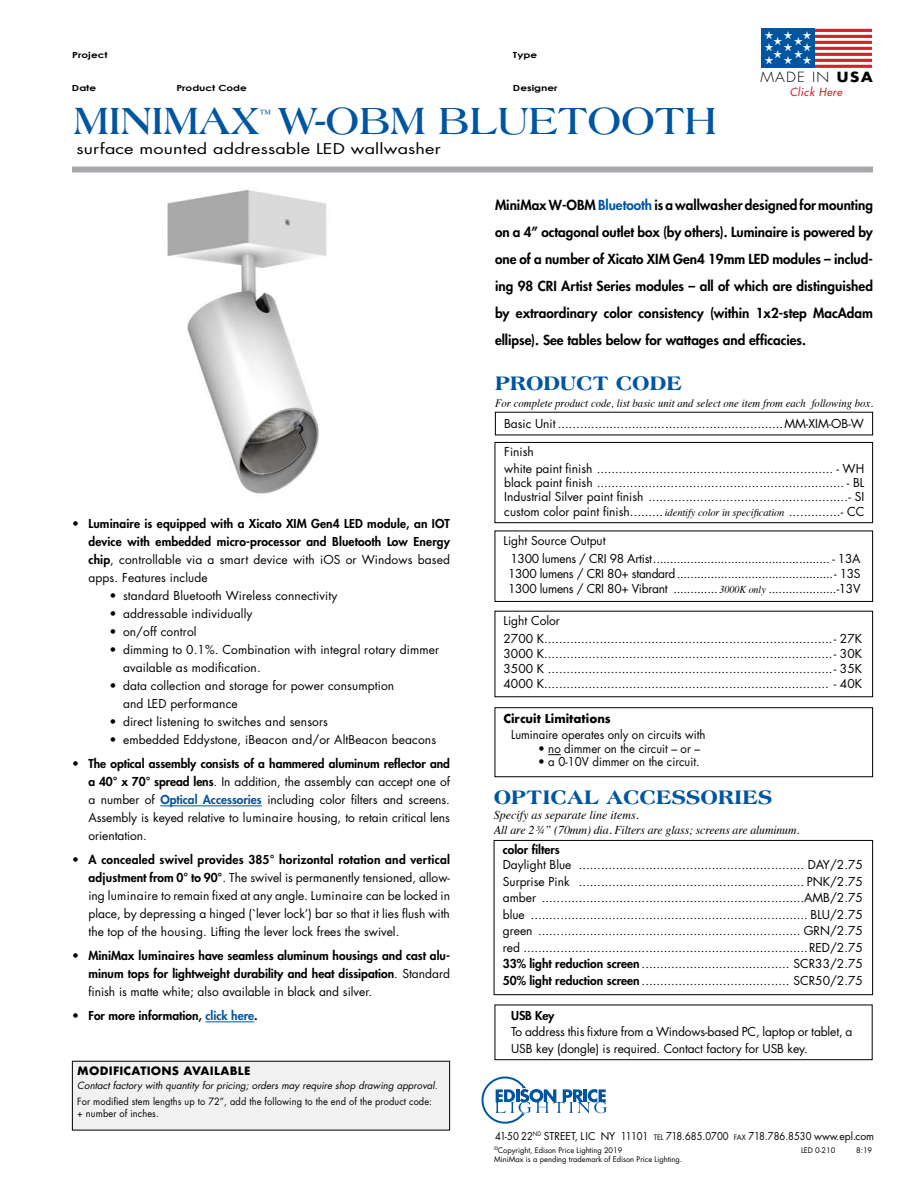
<style>
.page{position:relative;width:918px;height:1188px;background:#fff}
.page>*{position:absolute;margin:0;border:0;box-sizing:border-box;transform-origin:0 0}
.t1{font:700 40.65px "Americana";color:#0055a1}
.t2{font:800 21px "Americana";color:#0055a1}
.t3{font:14.4px "Futura";letter-spacing:.01em;color:#000;scale:1.25 1}
.t4{font:300 13.65px "Futura";letter-spacing:.08em;color:#000;scale:1.11 1}
.t5{font:800 13.5px/27px "Futura";color:#000;text-align:justify}
.t6{font:12px/18px "Futura";color:#000}
.t7{font:800 12px/18px "Futura";color:#000;text-align:justify}
.t8{font:12px/18px "Futura";letter-spacing:-.025em;color:#000}
.t9{font:12px "Futura";color:#000;scale:.95 1}
.t10{font:italic 12px/15px "Times";letter-spacing:-.01em;color:#000}
.t11{font:700 12px "Futura";color:#000;scale:.95 1}
.t12{font:700 11.4px "Americana";color:#0055a1}
.t13{font:italic 11.25px "Times";color:#000;scale:.95 1}
.t14{font:700 11.25px "Futura";letter-spacing:.02em;color:#000}
.t15{font:italic 10.95px "Futura";letter-spacing:.05em;color:#d2232a}
.t16{font:10.65px/12.9px "Monotype Sorts";letter-spacing:.98em;color:#fff}
.t17{font:10.5px "Futura";color:#000;scale:.9 1}
.t18{font:9.75px/12px "Futura";letter-spacing:.01em;color:#000;scale:.95 1}
.t19{font:italic 9.75px "Futura";color:#000}
.t20{font:700 8.4px "Century Gothic";color:#000;scale:1.25 1}
.t21{font:7.5px "Futura";color:#000}
.s1{font-weight:700}
.s2{color:#0055a1}
.s3{font-weight:400}
.s4{font-weight:800}
.s5{font-weight:800;color:#0055a1}
.s6{font-family:"Times";font-style:italic;font-size:10.5px}
.s7{font-size:7.35px}
</style>
<div class="page">
<hr style="left:160px;top:805px;width:102px;height:1px;background:#0055a1">
<hr style="left:206px;top:1021px;width:48px;height:1px;background:#0055a1">
<svg style="left:482px;top:1077px;width:125px;height:47px"></svg>
<div style="left:72px;top:166px;width:801px;height:6px;background:#a7a9ac"></div>
<img style="left:167px;top:190px;width:160px;height:304px">
<div style="left:494px;top:840px;width:379px;height:155px;border:1px solid #000"></div>
<div style="left:495px;top:442px;width:378px;height:81px;border:1px solid #000"></div>
<div style="left:495px;top:531px;width:378px;height:71px;border:1px solid #000"></div>
<div style="left:495px;top:707px;width:378px;height:70px;border:1px solid #000"></div>
<svg style="left:548px;top:754px;width:13px;height:1px"></svg>
<div style="left:495px;top:1005px;width:378px;height:55px;border:1px solid #000"></div>
<hr style="left:814px;top:29px;width:58px;height:3px;background:#d2232a">
<hr style="left:814px;top:35px;width:58px;height:3px;background:#d2232a">
<hr style="left:814px;top:41px;width:58px;height:3px;background:#d2232a">
<hr style="left:814px;top:47px;width:58px;height:3px;background:#d2232a">
<hr style="left:814px;top:53px;width:58px;height:3px;background:#d2232a">
<hr style="left:814px;top:59px;width:58px;height:3px;background:#d2232a">
<hr style="left:814px;top:65px;width:58px;height:3px;background:#d2232a">
<div style="left:761px;top:29px;width:54px;height:39px;background:#0055a1"></div>
<div style="left:72px;top:1061px;width:378px;height:69px;background:#f1f1f2"></div>
<p class="t20" style="left:72px;top:49px;width:30px">Project</p>
<p class="t20" style="left:72px;top:83px;width:21px">Date</p>
<p class="t20" style="left:176px;top:83px;width:58px">Product Code</p>
<p class="t20" style="left:513px;top:83px;width:37px">Designer</p>
<p class="t20" style="left:513px;top:49px;width:21px">Type</p>
<h1 class="t1" style="left:74px;top:98px;width:645px">MINIMAX W-OBM BLUETOOTH</h1>
<p class="t12" style="left:260px;top:107px;width:13px">™</p>
<p class="t3" style="left:77px;top:139px;width:293px">surface mounted addressable LED wallwasher</p>
<p class="t16" style="left:765px;top:29px;width:29px">H H</p>
<p class="t16" style="left:773px;top:35px;width:10px">H<br>H</p>
<p class="t16" style="left:794px;top:35px;width:10px">H<br>H</p>
<p class="t16" style="left:765px;top:29px;width:48px;text-align:justify;text-indent:38px">H HHH HHH</p>
<p class="t15" style="left:790px;top:85px;width:54px">Click Here</p>
<p class="t4" style="left:760px;top:68px;width:103px">MADE IN <span class="s1">USA</span></p>
<p class="t5" style="left:495px;top:191px;width:380px">MiniMax W-OBM <span class="s2">Bluetooth</span> is a wallwasher designed for mounting on a 4” octagonal outlet box (by others). Luminaire is powered by one of a number of Xicato XIM Gen4 19mm LED modules – includ&shy;ing 98 CRI Artist Series modules – all of which are distinguished by extraordinary color consistency (within 1x2-step MacAdam ellipse). See tables below for wattages and efficacies.</p>
<p class="t7" style="left:88px;top:514px;width:363px;text-indent:-16px">• Luminaire is equipped with a Xicato XIM Gen4 LED module, an IOT device with embedded micro-processor and Bluetooth Low Energy chip<span class="s3">, controllable via a smart device with iOS or Windows based apps. Features include</span></p>
<p class="t6" style="left:110px;top:586px;width:229px">• standard Bluetooth Wireless connectivity</p>
<p class="t6" style="left:110px;top:604px;width:145px">• addressable individually</p>
<p class="t6" style="left:110px;top:622px;width:89px">• on/off control</p>
<p class="t6" style="left:123px;top:640px;width:318px;text-indent:-14px">• dimming to 0.1%. Combination with integral rotary dimmer available as modification.</p>
<p class="t6" style="left:123px;top:676px;width:273px;text-indent:-14px">• data collection and storage for power consumption and LED performance</p>
<p class="t6" style="left:110px;top:712px;width:220px">• direct listening to switches and sensors</p>
<p class="t6" style="left:110px;top:730px;width:328px">• embedded Eddystone, iBeacon and/or AltBeacon beacons</p>
<p class="t6" style="left:88px;top:754px;width:363px;text-align:justify;text-indent:-16px"><span class="s4">• The optical assembly consists of a hammered aluminum reflector and a 40° x 70° spread lens</span>. In addition, the assembly can accept one of a number of <span class="s5">Optical Accessories</span> including color filters and screens.<br>Assembly is keyed relative to luminaire housing, to retain critical lens orientation.</p>
<p class="t6" style="left:88px;top:850px;width:363px;text-align:justify;text-indent:-16px"><span class="s4">• A concealed swivel provides 385° horizontal rotation and vertical adjustment from 0° to 90°</span>. The swivel is permanently tensioned, allow&shy;ing luminaire to remain fixed at any angle. Luminaire can be locked in place, by depressing a hinged (`lever lock’) bar so that it lies flush with the top of the housing. Lifting the lever lock frees the swivel.</p>
<p class="t7" style="left:88px;top:946px;width:363px;text-indent:-16px">• MiniMax luminaires have seamless aluminum housings and cast alu&shy;minum tops for lightweight durability and heat dissipation<span class="s3">. Standard finish is matte white; also available in black and silver.</span></p>
<p class="t7" style="left:72px;top:1006px;width:187px">• For more information, <span class="s2">click here</span>.</p>
<p class="t14" style="left:77px;top:1063px;width:175px">MODIFICATIONS AVAILABLE</p>
<p class="t19" style="left:77px;top:1079px;width:362px">Contact factory with quantity for pricing; orders may require shop drawing approval.</p>
<p class="t18" style="left:77px;top:1096px;width:375px">For modified stem lengths up to 72”, add the following to the end of the product code: + number of inches.</p>
<h2 class="t2" style="left:495px;top:371px;width:189px">PRODUCT CODE</h2>
<p class="t13" style="left:495px;top:393px;width:399px">For complete product code, list basic unit and select one item from each following box.</p>
<p class="t6" style="left:504px;top:414px;width:361px">Basic Unit .............................................................MM-XIM-OB-W</p>
<p class="t6" style="left:504px;top:443px;width:361px;line-height:16.5px">Finish<br>white paint finish ................................................................ - WH</p>
<p class="t6" style="left:504px;top:475px;width:361px;line-height:14.2px;text-align:justify">black paint finish ................................................................... - BL Industrial Silver paint finish ......................................................- SI custom color paint finish.........<span class="s6">identify color in specification</span> ..............- CC</p>
<p class="t8" style="left:510px;top:532px;width:352px;text-indent:-7px">Light Source Output<br>1300 lumens / CRI 98 Artist.................................................... - 13A</p>
<p class="t8" style="left:508px;top:566px;width:354px;line-height:15px">1300 lumens / CRI 80+ standard..............................................- 13S<br>1300 lumens / CRI 80+ Vibrant ............. <span class="s6">3000K only</span> ....................-13V</p>
<p class="t6" style="left:504px;top:612px;width:360px">Light Color<br>2700 K..............................................................................- 27K</p>
<p class="t6" style="left:504px;top:646px;width:360px;line-height:15px;text-align:justify">3000 K..............................................................................- 30K 3500 K .............................................................................- 35K 4000 K............................................................................. - 40K</p>
<p class="t11" style="left:504px;top:710px;width:114px">Circuit Limitations</p>
<p class="t9" style="left:511px;top:727px;width:206px">Luminaire operates only on circuits with</p>
<p class="t9" style="left:538px;top:740px;width:172px">• no dimmer on the circuit – or –</p>
<p class="t9" style="left:538px;top:754px;width:172px">• a 0-10V dimmer on the circuit.</p>
<h2 class="t2" style="left:494px;top:784px;width:280px">OPTICAL ACCESSORIES</h2>
<p class="t10" style="left:494px;top:807px;width:307px">Specify as separate line items.<br>All are 2 ¾” (70mm) dia. Filters are glass; screens are aluminum.</p>
<p class="t7" style="left:503px;top:841px;width:58px">color filters</p>
<p class="t6" style="left:503px;top:857px;width:362px;line-height:16.5px;text-align:justify">Daylight Blue ............................................................. DAY/2.75<br>Surprise Pink ............................................................. PNK/2.75 amber .......................................................................AMB/2.75 blue ........................................................................... BLU/2.75 green ....................................................................... GRN/2.75 red .............................................................................RED/2.75<br><span class="s4">33% light reduction screen</span> ........................................ SCR33/2.75<br><span class="s4">50% light reduction screen</span> ........................................ SCR50/2.75</p>
<p class="t7" style="left:511px;top:1006px;width:45px">USB Key</p>
<p class="t6" style="left:511px;top:1024px;width:343px;line-height:16.5px">To address this fixture from a Windows-based PC, laptop or tablet, a<br>USB key (dongle) is required. Contact factory for USB key.</p>
<p class="t17" style="left:495px;top:1128px;width:423px">41-50 22<sup>ND</sup> STREET, LIC NY 11101 <span class="s7">TEL</span> 718.685.0700 <span class="s7">FAX</span> 718.786.8530 www.epl.com</p>
<p class="t21" style="left:494px;top:1145px;width:130px"><sup>©</sup>Copyright, Edison Price Lighting 2019</p>
<p class="t21" style="left:801px;top:1145px;width:36px">LED 0-210</p>
<p class="t21" style="left:856px;top:1145px;width:18px">8:19</p>
<p class="t21" style="left:494px;top:1154px;width:189px">MiniMax is a pending trademark of Edison Price Lighting.</p>
</div>
